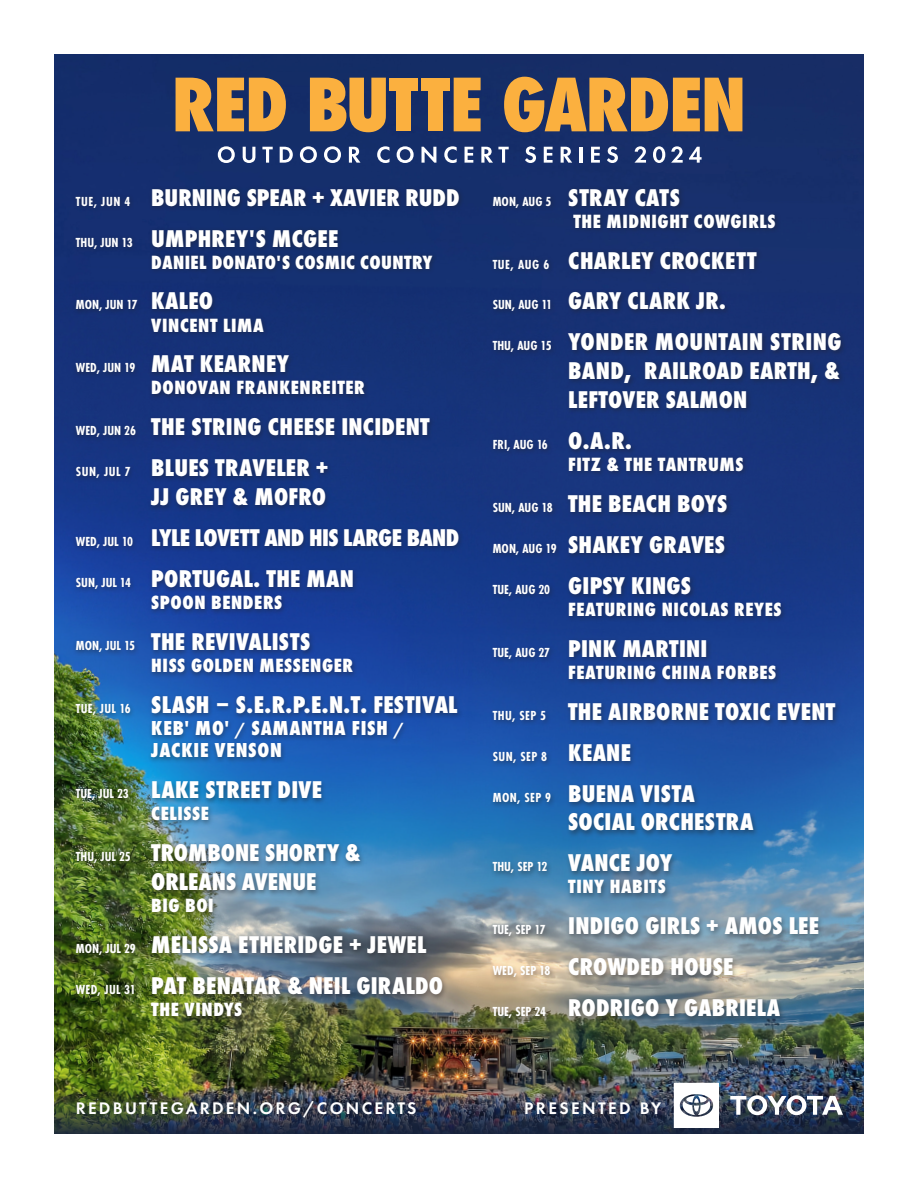
<style>
.page{position:relative;width:918px;height:1188px;background:#fff}
.page>*{position:absolute;margin:0;border:0;box-sizing:border-box;transform-origin:0 0}
.t1{font:800 25.2px/28.8px "Futura PT Cond";letter-spacing:.01em;color:#fff}
.t2{font:800 25.2px "Futura PT Cond";letter-spacing:-.02em;color:#fff}
.t3{font:800 21px/22px "Futura PT Cond";letter-spacing:.035em;color:#fff}
.t4{font:800 19.95px "Futura PT Cond";letter-spacing:.03em;color:#fff}
.t5{font:600 17.4px "Futura PT";letter-spacing:.13em;color:#fff}
.t6{font:700 13.65px "Futura PT Cond";color:#fff}
.s1{font-weight:700;font-size:13.65px}
.s2{font-weight:800;font-size:25.2px}
.s3{font-size:16.8px}
</style>
<div class="page">
<img style="left:54px;top:54px;width:810px;height:1021px">
<img style="left:54px;top:1075px;width:810px;height:59px">
<svg style="left:730px;top:1095px;width:113px;height:20px"></svg>
<svg style="left:674px;top:1083px;width:45px;height:45px"></svg>
<div style="left:72px;top:186px;width:775px;height:839px;background:#231f20;opacity:.47"></div>
<svg style="left:176px;top:78px;width:110px;height:53px;background:#c08e49"></svg>
<svg style="left:310px;top:78px;width:76px;height:54px;background:#c99347"></svg>
<svg style="left:454px;top:78px;width:27px;height:53px"></svg>
<svg style="left:504px;top:77px;width:238px;height:55px;background:#b5884b"></svg>
<svg style="left:218px;top:146px;width:17px;height:17px"></svg>
<svg style="left:243px;top:147px;width:12px;height:16px"></svg>
<svg style="left:262px;top:147px;width:11px;height:16px"></svg>
<svg style="left:280px;top:147px;width:13px;height:16px"></svg>
<svg style="left:300px;top:146px;width:17px;height:17px"></svg>
<svg style="left:324px;top:146px;width:17px;height:17px"></svg>
<svg style="left:349px;top:147px;width:11px;height:16px"></svg>
<svg style="left:377px;top:146px;width:13px;height:17px"></svg>
<svg style="left:397px;top:146px;width:17px;height:17px"></svg>
<svg style="left:422px;top:147px;width:14px;height:16px"></svg>
<svg style="left:444px;top:146px;width:13px;height:17px"></svg>
<svg style="left:465px;top:147px;width:8px;height:16px"></svg>
<svg style="left:481px;top:147px;width:28px;height:16px"></svg>
<svg style="left:525px;top:146px;width:11px;height:17px"></svg>
<svg style="left:544px;top:147px;width:9px;height:16px"></svg>
<svg style="left:561px;top:147px;width:11px;height:16px"></svg>
<hr style="left:579px;top:147px;width:3px;height:16px;background:#fff">
<svg style="left:591px;top:147px;width:9px;height:16px"></svg>
<svg style="left:607px;top:146px;width:11px;height:17px"></svg>
<svg style="left:634px;top:146px;width:12px;height:17px"></svg>
<svg style="left:653px;top:146px;width:12px;height:17px"></svg>
<svg style="left:671px;top:146px;width:12px;height:17px"></svg>
<svg style="left:689px;top:147px;width:13px;height:16px"></svg>
<div style="left:396px;top:91px;width:15px;height:40px;background:#fbb03f"></div>
<div style="left:389px;top:78px;width:29px;height:13px;background:#fbb03f"></div>
<div style="left:429px;top:91px;width:14px;height:40px;background:#fbb03f"></div>
<div style="left:422px;top:78px;width:28px;height:13px;background:#fbb03f"></div>
<p class="t1" style="left:76px;top:183px;width:385px"><span class="s1">TUE, JUN 4</span> BURNING SPEAR + XAVIER RUDD</p>
<p class="t1" style="left:76px;top:224px;width:264px"><span class="s1">THU, JUN 13</span> UMPHREY'S MCGEE</p>
<p class="t4" style="left:151px;top:250px;width:283px">DANIEL DONATO'S COSMIC COUNTRY</p>
<p class="t6" style="left:76px;top:297px;width:139px">MON, JUN 17 <span class="s2">KALEO</span></p>
<p class="t4" style="left:151px;top:313px;width:114px">VINCENT LIMA</p>
<p class="t1" style="left:76px;top:350px;width:215px"><span class="s1">WED, JUN 19</span> MAT KEARNEY</p>
<p class="t4" style="left:151px;top:376px;width:215px">DONOVAN FRANKENREITER</p>
<p class="t1" style="left:76px;top:412px;width:355px"><span class="s1">WED, JUN 26</span> THE STRING CHEESE INCIDENT</p>
<p class="t1" style="left:76px;top:453px;width:254px;text-align:right"><span class="s1">SUN, JUL 7</span> BLUES TRAVELER +<br>JJ GREY &amp; MOFRO</p>
<p class="t2" style="left:76px;top:523px;width:385px"><span class="s1">WED, JUL 10</span> LYLE LOVETT AND HIS LARGE BAND</p>
<p class="t1" style="left:76px;top:564px;width:280px"><span class="s1">SUN, JUL 14</span> PORTUGAL. THE MAN</p>
<p class="t4" style="left:151px;top:591px;width:133px">SPOON BENDERS</p>
<p class="t1" style="left:76px;top:627px;width:236px"><span class="s1">MON, JUL 15</span> THE REVIVALISTS</p>
<p class="t4" style="left:151px;top:654px;width:203px">HISS GOLDEN MESSENGER</p>
<p class="t1" style="left:76px;top:690px;width:383px"><span class="s1">TUE, JUL 16</span> SLASH – S.E.R.P.E.N.T. FESTIVAL</p>
<p class="t3" style="left:151px;top:717px;width:254px">KEB' MO' <span class="s3">/</span> SAMANTHA FISH <span class="s3">/<br></span>JACKIE VENSON</p>
<p class="t1" style="left:76px;top:775px;width:248px"><span class="s1">TUE, JUL 23</span> LAKE STREET DIVE</p>
<p class="t4" style="left:151px;top:801px;width:59px">CELISSE</p>
<p class="t1" style="left:151px;top:838px;width:211px;text-indent:-75px"><span class="s1">THU, JUL 25</span> TROMBONE SHORTY &amp;<br>ORLEANS AVENUE</p>
<p class="t4" style="left:151px;top:893px;width:64px">BIG BOI</p>
<p class="t1" style="left:76px;top:930px;width:352px"><span class="s1">MON, JUL 29</span> MELISSA ETHERIDGE + JEWEL</p>
<p class="t1" style="left:76px;top:971px;width:369px"><span class="s1">WED, JUL 31</span> PAT BENATAR &amp; NEIL GIRALDO</p>
<p class="t4" style="left:151px;top:997px;width:92px">THE VINDYS</p>
<p class="t1" style="left:493px;top:183px;width:189px"><span class="s1">MON, AUG 5</span> STRAY CATS</p>
<p class="t4" style="left:573px;top:209px;width:204px">THE MIDNIGHT COWGIRLS</p>
<p class="t1" style="left:493px;top:246px;width:265px"><span class="s1">TUE, AUG 6</span> CHARLEY CROCKETT</p>
<p class="t1" style="left:493px;top:287px;width:235px"><span class="s1">SUN, AUG 11</span> GARY CLARK JR.</p>
<p class="t1" style="left:568px;top:328px;width:275px;text-align:justify;text-indent:-75px"><span class="s1">THU, AUG 15</span> YONDER MOUNTAIN STRING BAND, RAILROAD EARTH, &amp; LEFTOVER SALMON</p>
<p class="t6" style="left:493px;top:437px;width:141px">FRI, AUG 16 <span class="s2">O.A.R.</span></p>
<p class="t4" style="left:568px;top:453px;width:177px">FITZ &amp; THE TANTRUMS</p>
<p class="t1" style="left:493px;top:489px;width:236px"><span class="s1">SUN, AUG 18</span> THE BEACH BOYS</p>
<p class="t1" style="left:493px;top:530px;width:234px"><span class="s1">MON, AUG 19</span> SHAKEY GRAVES</p>
<p class="t1" style="left:493px;top:571px;width:200px"><span class="s1">TUE, AUG 20</span> GIPSY KINGS</p>
<p class="t4" style="left:568px;top:597px;width:215px">FEATURING NICOLAS REYES</p>
<p class="t1" style="left:493px;top:634px;width:216px"><span class="s1">TUE, AUG 27</span> PINK MARTINI</p>
<p class="t4" style="left:568px;top:660px;width:210px">FEATURING CHINA FORBES</p>
<p class="t1" style="left:493px;top:697px;width:344px"><span class="s1">THU, SEP 5</span> THE AIRBORNE TOXIC EVENT</p>
<p class="t6" style="left:493px;top:748px;width:140px">SUN, SEP 8 <span class="s2">KEANE</span></p>
<p class="t1" style="left:568px;top:779px;width:187px;text-indent:-75px"><span class="s1">MON, SEP 9</span> BUENA VISTA<br>SOCIAL ORCHESTRA</p>
<p class="t6" style="left:493px;top:859px;width:181px">THU, SEP 12 <span class="s2">VANCE JOY</span></p>
<p class="t4" style="left:568px;top:875px;width:99px">TINY HABITS</p>
<p class="t1" style="left:493px;top:911px;width:328px"><span class="s1">TUE, SEP 17</span> INDIGO GIRLS + AMOS LEE</p>
<p class="t1" style="left:493px;top:952px;width:242px"><span class="s1">WED, SEP 18</span> CROWDED HOUSE</p>
<p class="t1" style="left:493px;top:993px;width:289px"><span class="s1">TUE, SEP 24</span> RODRIGO Y GABRIELA</p>
<p class="t5" style="left:76px;top:1097px;width:342px">REDBUTTEGARDEN.ORG/CONCERTS</p>
<p class="t5" style="left:524px;top:1097px;width:139px">PRESENTED BY</p>
</div>
